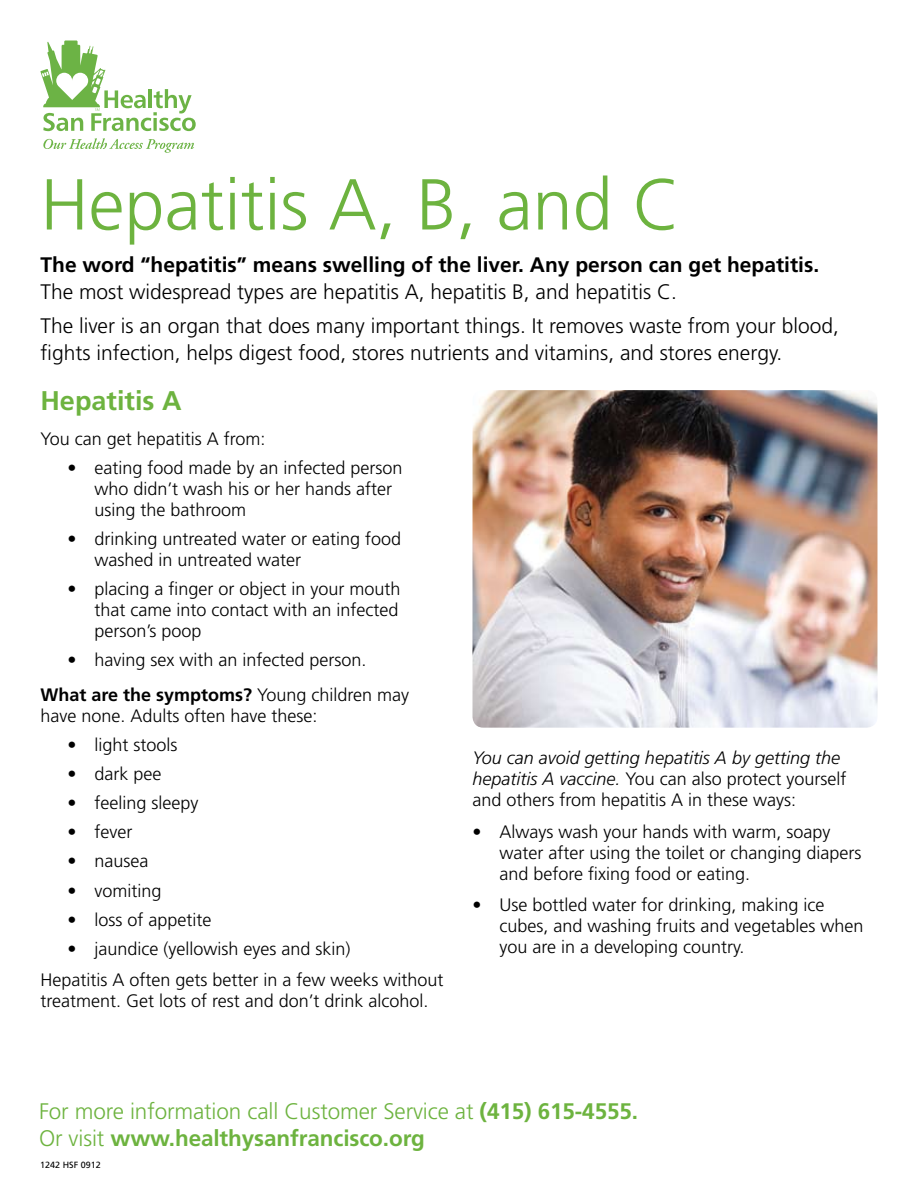
<style>
.page{position:relative;width:918px;height:1188px;background:#fff}
.page>*{position:absolute;margin:0;border:0;box-sizing:border-box;transform-origin:0 0}
.t1{font:300 72px "Frutiger";color:#6db33f}
.t2{font:700 27px "Frutiger";color:#6db33f}
.t3{font:300 22.5px/27px "Frutiger";letter-spacing:-.005em;color:#6db33f}
.t4{font:300 21px/33.8px "Frutiger";color:#000}
.t5{font:700 21px "Frutiger";color:#000}
.t6{font:300 18px/21px "Frutiger";color:#000}
.t7{font:9px "Frutiger";color:#000}
.s1{font-weight:700}
.s2{font-style:italic}
</style>
<div class="page">
<img style="left:472px;top:390px;width:406px;height:338px">
<svg style="left:43px;top:138px;width:151px;height:15px"></svg>
<svg style="left:40px;top:41px;width:156px;height:90px"></svg>
<h1 class="t1" style="left:40px;top:164px;width:642px">Hepatitis A, B, and C</h1>
<p class="t5" style="left:40px;top:253px;width:780px">The word “hepatitis” means swelling of the liver. Any person can get hepatitis.</p>
<p class="t4" style="left:40px;top:275px;width:800px">The most widespread types are hepatitis A, hepatitis B, and hepatitis C.<br>The liver is an organ that does many important things. It removes waste from your blood,</p>
<p class="t4" style="left:40px;top:336px;width:743px">fights infection, helps digest food, stores nutrients and vitamins, and stores energy.</p>
<h2 class="t2" style="left:40px;top:385px;width:143px">Hepatitis A</h2>
<p class="t6" style="left:40px;top:428px;width:227px">You can get hepatitis A from:</p>
<p class="t6" style="left:94px;top:458px;width:310px;text-indent:-27px">• eating food made by an infected person who didn’t wash his or her hands after using the bathroom</p>
<p class="t6" style="left:94px;top:529px;width:308px;text-indent:-27px">• drinking untreated water or eating food washed in untreated water</p>
<p class="t6" style="left:94px;top:579px;width:308px;text-align:justify;text-indent:-27px">• placing a finger or object in your mouth that came into contact with an infected person’s poop</p>
<p class="t6" style="left:40px;top:643px;width:370px;line-height:34.5px;text-indent:27px">• having sex with an infected person.<br><span class="s1">What are the symptoms?</span> Young children may</p>
<p class="t6" style="left:40px;top:705px;width:279px">have none. Adults often have these:</p>
<p class="t6" style="left:68px;top:735px;width:112px">• light stools</p>
<p class="t6" style="left:68px;top:764px;width:96px">• dark pee</p>
<p class="t6" style="left:68px;top:793px;width:133px">• feeling sleepy</p>
<p class="t6" style="left:68px;top:822px;width:66px">• fever</p>
<p class="t6" style="left:68px;top:851px;width:83px">• nausea</p>
<p class="t6" style="left:68px;top:880px;width:95px">• vomiting</p>
<p class="t6" style="left:68px;top:909px;width:146px">• loss of appetite</p>
<p class="t6" style="left:40px;top:933px;width:405px;line-height:31.2px;text-indent:27px">• jaundice (yellowish eyes and skin)<br>Hepatitis A often gets better in a few weeks without</p>
<p class="t6" style="left:40px;top:991px;width:390px">treatment. Get lots of rest and don’t drink alcohol.</p>
<p class="t6" style="left:472px;top:748px;width:376px"><span class="s2">You can avoid getting hepatitis A by getting the hepatitis A vaccine.</span> You can also protect yourself and others from hepatitis A in these ways:</p>
<p class="t6" style="left:500px;top:821px;width:364px;text-indent:-27px">• Always wash your hands with warm, soapy water after using the toilet or changing diapers and before fixing food or eating.</p>
<p class="t6" style="left:500px;top:894px;width:366px;text-indent:-27px">• Use bottled water for drinking, making ice cubes, and washing fruits and vegetables when you are in a developing country.</p>
<p class="t3" style="left:39px;top:1098px;width:601px">For more information call Customer Service at <span class="s1">(415) 615-4555.<br></span>Or visit <span class="s1">www.healthysanfrancisco.org</span></p>
<p class="t7" style="left:40px;top:1159px;width:62px">1242 HSF 0912</p>
</div>
